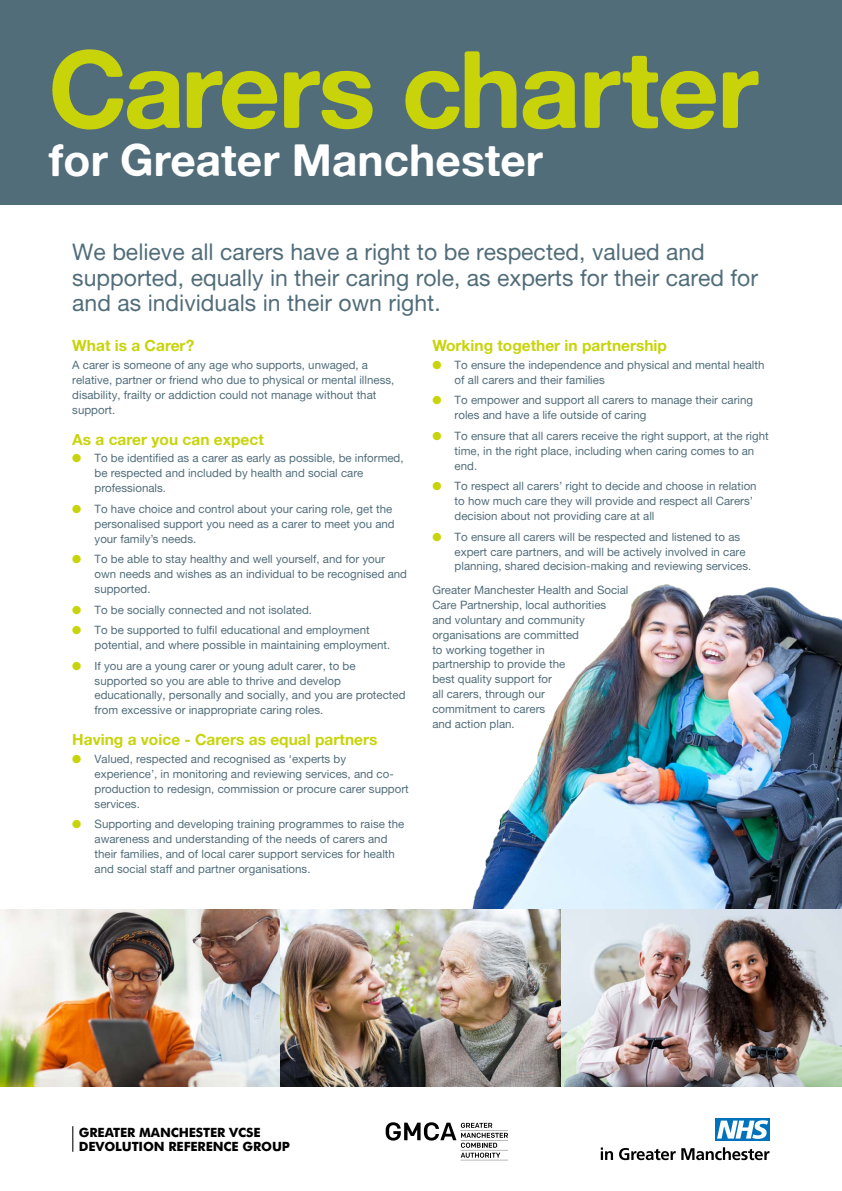
<style>
.page{position:relative;width:842px;height:1191px;background:#fff}
.page>*{position:absolute;margin:0;border:0;box-sizing:border-box;transform-origin:0 0}
.t1{font:107.5px "Alte Haas Grotesk Bold";letter-spacing:-.02em;color:#c8d409}
.t2{font:44.3px "Alte Haas Grotesk Bold";color:#fff}
.t3{font:23px/25.6px "Alte Haas Grotesk";color:#516d7a}
.t4{font:15.5px "Alte Haas Grotesk Bold";color:#c8d409}
.t5{font:700 12.8px/14.3px "Futura BT";letter-spacing:-.01em;color:#000}
.t6{font:11.5px/14.9px "Alte Haas Grotesk";color:#516d7a}
.s1{color:#c8d409}
</style>
<div class="page">
<img style="left:472px;top:584px;width:370px;height:325px">
<div style="left:0;top:0;width:842px;height:204px;background:#516d7a"></div>
<img style="left:0;top:909px;width:842px;height:177px">
<hr style="left:460px;top:1159px;width:48px;height:1px;background:#000">
<svg style="left:386px;top:1122px;width:122px;height:35px"></svg>
<svg style="left:715px;top:1118px;width:55px;height:22px"></svg>
<svg style="left:717px;top:1120px;width:51px;height:18px"></svg>
<svg style="left:601px;top:1147px;width:12px;height:13px"></svg>
<svg style="left:619px;top:1147px;width:150px;height:13px"></svg>
<svg style="left:72px;top:1126px;width:1px;height:25px"></svg>
<h1 class="t1" style="left:48px;top:23px;width:712px">Carers charter</h1>
<h2 class="t2" style="left:49px;top:133px;width:496px">for Greater Manchester</h2>
<h3 class="t3" style="left:72px;top:239px;width:687px">We believe all carers have a right to be respected, valued and supported, equally in their caring role, as experts for their cared for and as individuals in their own right.</h3>
<h3 class="t4" style="left:72px;top:336px;width:124px">What is a Carer?</h3>
<p class="t6" style="left:72px;top:357px;width:324px">A carer is someone of any age who supports, unwaged, a relative, partner or friend who due to physical or mental illness, disability, frailty or addiction could not manage without that support.</p>
<h3 class="t4" style="left:72px;top:429px;width:193px">As a carer you can expect</h3>
<p class="t6" style="left:95px;top:451px;width:311px;text-indent:-22px"><span class="s1">●</span> To be identified as a carer as early as possible, be informed, be respected and included by health and social care professionals.</p>
<p class="t6" style="left:95px;top:501px;width:302px;text-indent:-22px"><span class="s1">●</span> To have choice and control about your caring role, get the personalised support you need as a carer to meet you and your family’s needs.</p>
<p class="t6" style="left:95px;top:551px;width:314px;text-indent:-22px"><span class="s1">●</span> To be able to stay healthy and well yourself, and for your own needs and wishes as an individual to be recognised and supported.</p>
<p class="t6" style="left:72px;top:602px;width:241px"><span class="s1">●</span> To be socially connected and not isolated.</p>
<p class="t6" style="left:95px;top:622px;width:297px;text-indent:-22px"><span class="s1">●</span> To be supported to fulfil educational and employment potential, and where possible in maintaining employment.</p>
<p class="t6" style="left:95px;top:658px;width:312px;text-indent:-22px"><span class="s1">●</span> If you are a young carer or young adult carer, to be supported so you are able to thrive and develop educationally, personally and socially, and you are protected from excessive or inappropriate caring roles.</p>
<h3 class="t4" style="left:72px;top:730px;width:307px">Having a voice - Carers as equal partners</h3>
<p class="t6" style="left:95px;top:751px;width:316px;text-indent:-22px"><span class="s1">●</span> Valued, respected and recognised as ‘experts by experience’, in monitoring and reviewing services, and co&shy;production to redesign, commission or procure carer support services.</p>
<p class="t6" style="left:95px;top:816px;width:311px;text-indent:-22px"><span class="s1">●</span> Supporting and developing training programmes to raise the awareness and understanding of the needs of carers and their families, and of local carer support services for health and social staff and partner organisations.</p>
<h3 class="t4" style="left:432px;top:336px;width:236px">Working together in partnership</h3>
<p class="t6" style="left:455px;top:357px;width:311px;text-indent:-22px"><span class="s1">●</span> To ensure the independence and physical and mental health of all carers and their families</p>
<p class="t6" style="left:455px;top:393px;width:300px;text-indent:-22px"><span class="s1">●</span> To empower and support all carers to manage their caring roles and have a life outside of caring</p>
<p class="t6" style="left:455px;top:428px;width:316px;text-indent:-22px"><span class="s1">●</span> To ensure that all carers receive the right support, at the right time, in the right place, including when caring comes to an end.</p>
<p class="t6" style="left:455px;top:478px;width:304px;text-indent:-22px"><span class="s1">●</span> To respect all carers’ right to decide and choose in relation to how much care they will provide and respect all Carers’ decision about not providing care at all</p>
<p class="t6" style="left:455px;top:529px;width:298px;text-indent:-22px"><span class="s1">●</span> To ensure all carers will be respected and listened to as expert care partners, and will be actively involved in care planning, shared decision-making and reviewing services.</p>
<p class="t6" style="left:432px;top:582px;width:198px">Greater Manchester Health and Social<br>Care Partnership, local authorities and voluntary and community organisations are committed<br>to working together in<br>partnership to provide the<br>best quality support for<br>all carers, through our<br>commitment to carers<br>and action plan.</p>
<p class="t5" style="left:79px;top:1125px;width:213px">GREATER MANCHESTER VCSE<br>DEVOLUTION REFERENCE GROUP</p>
</div>
